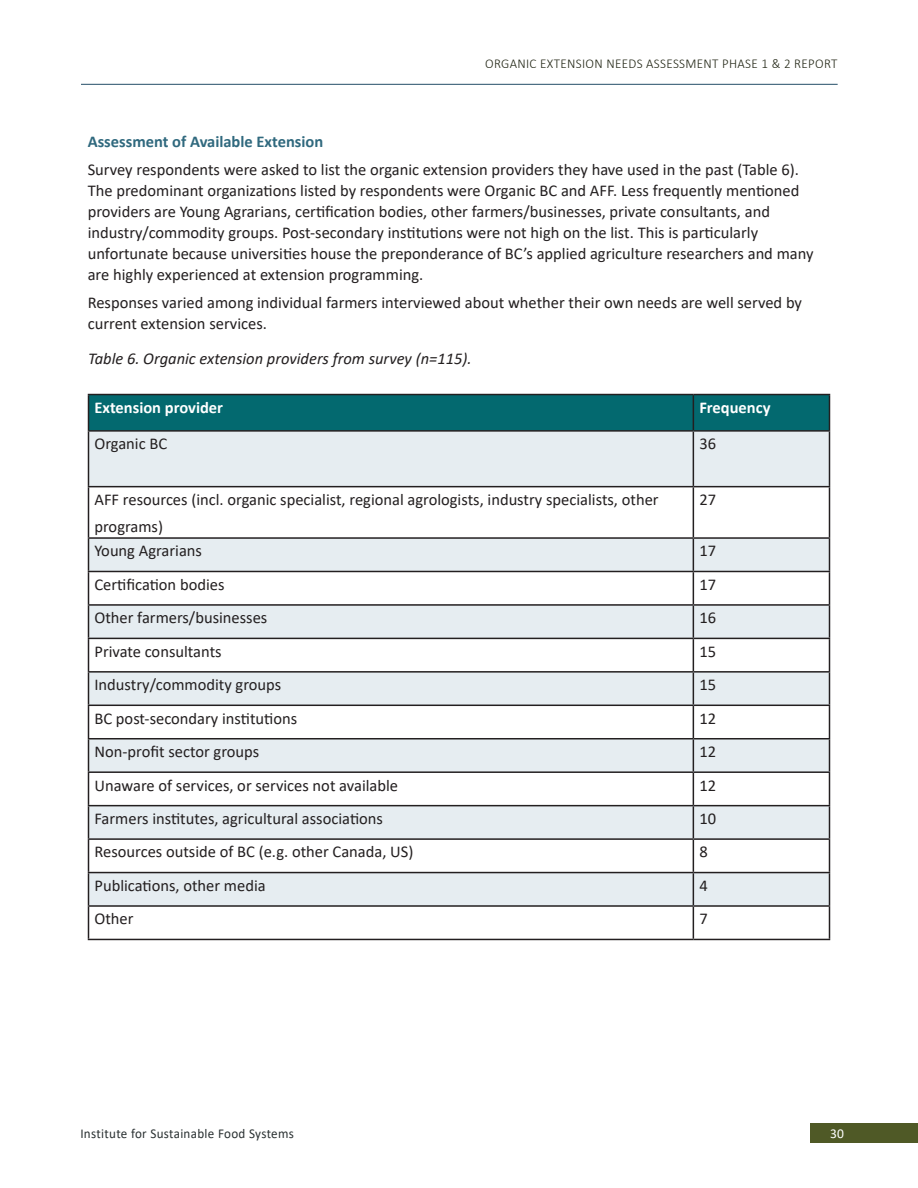
<style>
.page{position:relative;width:918px;height:1188px;background:#fff}
.page>*{position:absolute;margin:0;border:0;box-sizing:border-box;transform-origin:0 0}
.Main_body__sweet_bod{font:16.5px/21px "Calibri";color:#231f20}
.Table_text_paragraph{font:16.5px/27px "Calibri";color:#231f20}
.Table_captions{font:italic 16.5px "Calibri";color:#231f20}
.Text_heading_4_-_in{font:700 16.5px "Calibri";color:#30697e}
.Heading_Table_Text{font:700 16.5px "Calibri";color:#fff}
.t1{font:300 13.5px "Calibri";letter-spacing:.025em;color:#202413}
.t2{font:13.5px "Calibri";letter-spacing:.025em;color:#2a3132}
.t3{font:13.5px "Calibri";color:#fff}
</style>
<div class="page">
<hr style="left:81px;top:84px;width:757px;height:1px;background:#244e67">
<div style="left:810px;top:1123px;width:108px;height:20px;background:#4f5926"></div>
<div style="left:89px;top:395px;width:740px;height:35px;background:#03696f"></div>
<svg style="left:89px;top:432px;width:740px;height:473px;fill:#e6edf1"></svg>
<hr style="left:88px;top:394px;width:605px;height:1px;background:#231f20">
<hr style="left:88px;top:395px;width:1px;height:35px;background:#231f20">
<hr style="left:693px;top:394px;width:137px;height:1px;background:#231f20">
<hr style="left:693px;top:395px;width:1px;height:35px;background:#231f20">
<hr style="left:829px;top:395px;width:1px;height:35px;background:#231f20">
<hr style="left:88px;top:430px;width:605px;height:2px;background:#231f20">
<hr style="left:88px;top:432px;width:1px;height:54px;background:#231f20">
<hr style="left:693px;top:430px;width:137px;height:2px;background:#231f20">
<hr style="left:693px;top:432px;width:1px;height:54px;background:#231f20">
<hr style="left:829px;top:432px;width:1px;height:54px;background:#231f20">
<hr style="left:88px;top:486px;width:605px;height:1px;background:#231f20">
<hr style="left:88px;top:487px;width:1px;height:50px;background:#231f20">
<hr style="left:693px;top:486px;width:137px;height:1px;background:#231f20">
<hr style="left:693px;top:487px;width:1px;height:50px;background:#231f20">
<hr style="left:829px;top:487px;width:1px;height:50px;background:#231f20">
<hr style="left:88px;top:537px;width:605px;height:2px;background:#231f20">
<hr style="left:88px;top:539px;width:1px;height:32px;background:#231f20">
<hr style="left:693px;top:537px;width:137px;height:2px;background:#231f20">
<hr style="left:693px;top:539px;width:1px;height:32px;background:#231f20">
<hr style="left:829px;top:539px;width:1px;height:32px;background:#231f20">
<hr style="left:88px;top:571px;width:605px;height:1px;background:#231f20">
<hr style="left:88px;top:572px;width:1px;height:32px;background:#231f20">
<hr style="left:693px;top:571px;width:137px;height:1px;background:#231f20">
<hr style="left:693px;top:572px;width:1px;height:32px;background:#231f20">
<hr style="left:829px;top:572px;width:1px;height:32px;background:#231f20">
<hr style="left:88px;top:604px;width:605px;height:2px;background:#231f20">
<hr style="left:88px;top:606px;width:1px;height:32px;background:#231f20">
<hr style="left:693px;top:604px;width:137px;height:2px;background:#231f20">
<hr style="left:693px;top:606px;width:1px;height:32px;background:#231f20">
<hr style="left:829px;top:606px;width:1px;height:32px;background:#231f20">
<hr style="left:88px;top:638px;width:605px;height:1px;background:#231f20">
<hr style="left:88px;top:639px;width:1px;height:32px;background:#231f20">
<hr style="left:693px;top:638px;width:137px;height:1px;background:#231f20">
<hr style="left:693px;top:639px;width:1px;height:32px;background:#231f20">
<hr style="left:829px;top:639px;width:1px;height:32px;background:#231f20">
<hr style="left:88px;top:671px;width:605px;height:2px;background:#231f20">
<hr style="left:88px;top:673px;width:1px;height:32px;background:#231f20">
<hr style="left:693px;top:671px;width:137px;height:2px;background:#231f20">
<hr style="left:693px;top:673px;width:1px;height:32px;background:#231f20">
<hr style="left:829px;top:673px;width:1px;height:32px;background:#231f20">
<hr style="left:88px;top:705px;width:605px;height:1px;background:#231f20">
<hr style="left:88px;top:706px;width:1px;height:32px;background:#231f20">
<hr style="left:693px;top:705px;width:137px;height:1px;background:#231f20">
<hr style="left:693px;top:706px;width:1px;height:32px;background:#231f20">
<hr style="left:829px;top:706px;width:1px;height:32px;background:#231f20">
<hr style="left:88px;top:738px;width:605px;height:1px;background:#231f20">
<hr style="left:88px;top:739px;width:1px;height:32px;background:#231f20">
<hr style="left:693px;top:738px;width:137px;height:1px;background:#231f20">
<hr style="left:693px;top:739px;width:1px;height:32px;background:#231f20">
<hr style="left:829px;top:739px;width:1px;height:32px;background:#231f20">
<hr style="left:88px;top:771px;width:605px;height:2px;background:#231f20">
<hr style="left:88px;top:773px;width:1px;height:32px;background:#231f20">
<hr style="left:693px;top:771px;width:137px;height:2px;background:#231f20">
<hr style="left:693px;top:773px;width:1px;height:32px;background:#231f20">
<hr style="left:829px;top:773px;width:1px;height:32px;background:#231f20">
<hr style="left:88px;top:805px;width:605px;height:1px;background:#231f20">
<hr style="left:88px;top:806px;width:1px;height:32px;background:#231f20">
<hr style="left:693px;top:805px;width:137px;height:1px;background:#231f20">
<hr style="left:693px;top:806px;width:1px;height:32px;background:#231f20">
<hr style="left:829px;top:806px;width:1px;height:32px;background:#231f20">
<hr style="left:88px;top:838px;width:605px;height:2px;background:#231f20">
<hr style="left:88px;top:840px;width:1px;height:32px;background:#231f20">
<hr style="left:693px;top:838px;width:137px;height:2px;background:#231f20">
<hr style="left:693px;top:840px;width:1px;height:32px;background:#231f20">
<hr style="left:829px;top:840px;width:1px;height:32px;background:#231f20">
<hr style="left:88px;top:872px;width:605px;height:1px;background:#231f20">
<hr style="left:88px;top:873px;width:1px;height:32px;background:#231f20">
<hr style="left:693px;top:872px;width:137px;height:1px;background:#231f20">
<hr style="left:693px;top:873px;width:1px;height:32px;background:#231f20">
<hr style="left:829px;top:873px;width:1px;height:32px;background:#231f20">
<hr style="left:88px;top:905px;width:605px;height:2px;background:#231f20">
<hr style="left:88px;top:907px;width:1px;height:32px;background:#231f20">
<hr style="left:693px;top:905px;width:137px;height:2px;background:#231f20">
<hr style="left:693px;top:907px;width:1px;height:32px;background:#231f20">
<hr style="left:829px;top:907px;width:1px;height:32px;background:#231f20">
<hr style="left:88px;top:939px;width:605px;height:1px;background:#231f20">
<hr style="left:693px;top:939px;width:137px;height:1px;background:#231f20">
<p class="t1" style="left:485px;top:56px;width:354px">ORGANIC EXTENSION NEEDS ASSESSMENT PHASE 1 &amp; 2 REPORT</p>
<p class="Text_heading_4_-_in" style="left:88px;top:130px;width:237px">Assessment of Available Extension</p>
<p class="Main_body__sweet_bod" style="left:88px;top:159px;width:727px">Survey respondents were asked to list the organic extension providers they have used in the past (Table 6).<br>The predominant organizations listed by respondents were Organic BC and AFF. Less frequently mentioned providers are Young Agrarians, certification bodies, other farmers/businesses, private consultants, and industry/commodity groups. Post-secondary institutions were not high on the list. This is particularly unfortunate because universities house the preponderance of BC’s applied agriculture researchers and many are highly experienced at extension programming.</p>
<p class="Main_body__sweet_bod" style="left:88px;top:291px;width:716px">Responses varied among individual farmers interviewed about whether their own needs are well served by current extension services.</p>
<p class="Table_captions" style="left:88px;top:347px;width:385px">Table 6. Organic extension providers from survey (n=115).</p>
<p class="Heading_Table_Text" style="left:94px;top:396px;width:130px">Extension provider</p>
<p class="Heading_Table_Text" style="left:699px;top:396px;width:73px">Frequency</p>
<p class="Table_text_paragraph" style="left:94px;top:430px;width:74px">Organic BC</p>
<p class="Table_text_paragraph" style="left:699px;top:430px;width:18px">36</p>
<p class="Table_text_paragraph" style="left:94px;top:486px;width:566px">AFF resources (incl. organic specialist, regional agrologists, industry specialists, other programs)</p>
<p class="Table_text_paragraph" style="left:699px;top:486px;width:18px">27</p>
<p class="Table_text_paragraph" style="left:94px;top:537px;width:109px">Young Agrarians</p>
<p class="Table_text_paragraph" style="left:699px;top:537px;width:18px">17</p>
<p class="Table_text_paragraph" style="left:94px;top:570px;width:132px">Certification bodies</p>
<p class="Table_text_paragraph" style="left:699px;top:570px;width:18px">17</p>
<p class="Table_text_paragraph" style="left:94px;top:604px;width:174px">Other farmers/businesses</p>
<p class="Table_text_paragraph" style="left:699px;top:604px;width:18px">16</p>
<p class="Table_text_paragraph" style="left:94px;top:637px;width:129px">Private consultants</p>
<p class="Table_text_paragraph" style="left:699px;top:637px;width:18px">15</p>
<p class="Table_text_paragraph" style="left:94px;top:671px;width:188px">Industry/commodity groups</p>
<p class="Table_text_paragraph" style="left:699px;top:671px;width:18px">15</p>
<p class="Table_text_paragraph" style="left:94px;top:704px;width:204px">BC post-secondary institutions</p>
<p class="Table_text_paragraph" style="left:699px;top:704px;width:18px">12</p>
<p class="Table_text_paragraph" style="left:94px;top:738px;width:166px">Non-profit sector groups</p>
<p class="Table_text_paragraph" style="left:699px;top:738px;width:18px">12</p>
<p class="Table_text_paragraph" style="left:94px;top:771px;width:305px">Unaware of services, or services not available</p>
<p class="Table_text_paragraph" style="left:699px;top:771px;width:18px">12</p>
<p class="Table_text_paragraph" style="left:94px;top:805px;width:290px">Farmers institutes, agricultural associations</p>
<p class="Table_text_paragraph" style="left:699px;top:805px;width:18px">10</p>
<p class="Table_text_paragraph" style="left:94px;top:838px;width:320px">Resources outside of BC (e.g. other Canada, US)</p>
<p class="Table_text_paragraph" style="left:699px;top:838px;width:10px">8</p>
<p class="Table_text_paragraph" style="left:94px;top:872px;width:173px">Publications, other media</p>
<p class="Table_text_paragraph" style="left:699px;top:872px;width:10px">4</p>
<p class="Table_text_paragraph" style="left:94px;top:905px;width:41px">Other</p>
<p class="Table_text_paragraph" style="left:699px;top:905px;width:10px">7</p>
<p class="t2" style="left:80px;top:1124px;width:215px">Institute for Sustainable Food Systems</p>
<p class="t3" style="left:830px;top:1124px;width:15px">30</p>
</div>
